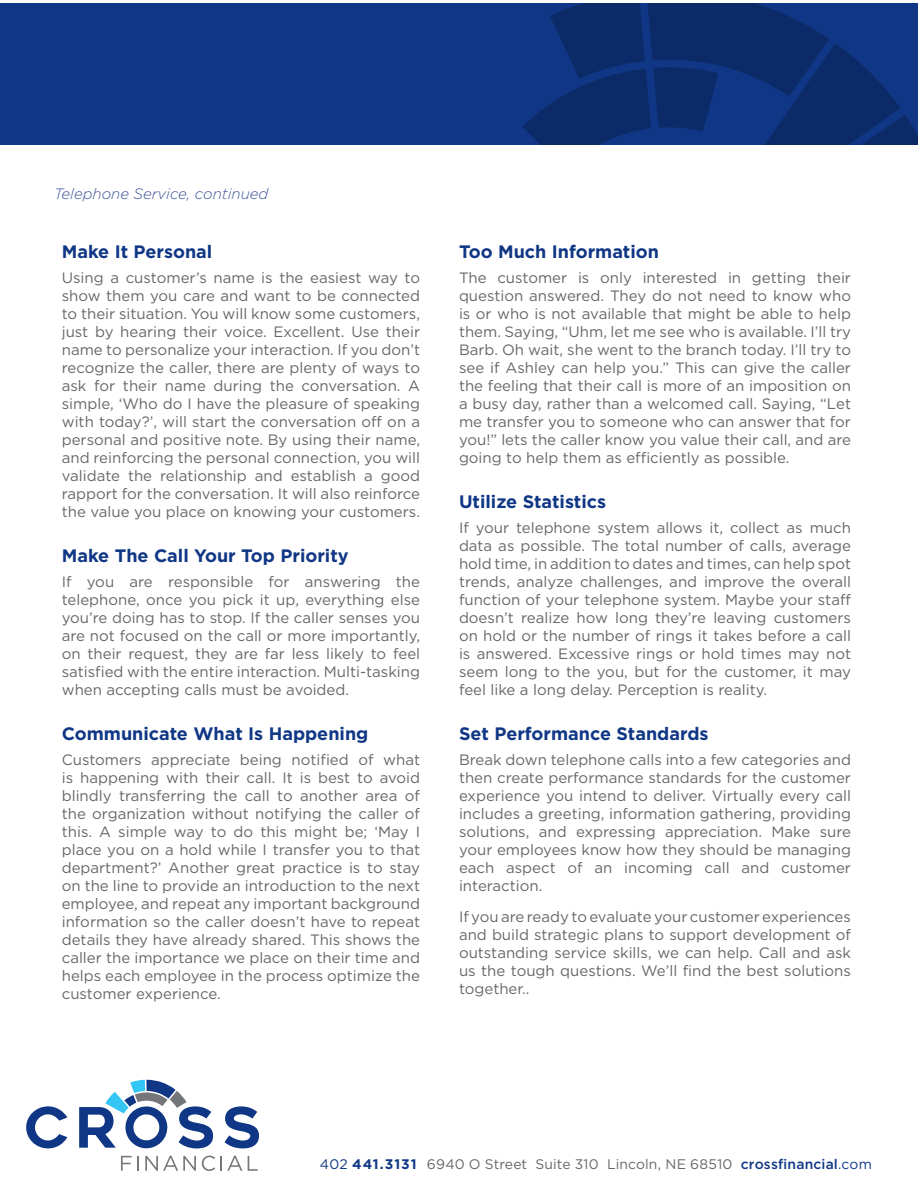
<style>
.page{position:relative;width:918px;height:1188px;background:#fff}
.page>*{position:absolute;margin:0;border:0;box-sizing:border-box;transform-origin:0 0}
.t1{font:700 18px "Gotham HTF";color:#103785}
.t2{font:15px/18px "Gotham HTF";color:#67676a;text-align:justify}
.t3{font:italic 300 15px "Gotham HTF";color:#3c5295}
.t4{font:13.8px "Gotham HTF";letter-spacing:.01em;color:#67676a}
.s1{color:#103785}
.s2{font-weight:700;color:#103785}
.s3{font-weight:500;color:#103785}
</style>
<div class="page">
<svg style="left:26px;top:1106px;width:41px;height:42px"></svg>
<svg style="left:225px;top:1106px;width:34px;height:42px"></svg>
<svg style="left:79px;top:1080px;width:134px;height:69px"></svg>
<svg style="left:121px;top:1156px;width:18px;height:15px"></svg>
<svg style="left:145px;top:1156px;width:51px;height:15px"></svg>
<svg style="left:202px;top:1156px;width:13px;height:15px"></svg>
<svg style="left:221px;top:1156px;width:21px;height:15px"></svg>
<svg style="left:248px;top:1156px;width:10px;height:15px"></svg>
<div style="left:0;top:4px;width:918px;height:141px;background:#103785"></div>
<svg style="left:522px;top:4px;width:396px;height:141px"></svg>
<p class="t3" style="left:54px;top:186px;width:216px">Telephone Service, continued</p>
<p class="t1" style="left:62px;top:242px;width:152px">Make It Personal</p>
<p class="t2" style="left:62px;top:269px;width:360px">Using a customer’s name is the easiest way to show them you care and want to be connected to their situation. You will know some customers, just by hearing their voice. Excellent. Use their name to personalize your interaction. If you don’t recognize the caller, there are plenty of ways to ask for their name during the conversation. A simple, ‘Who do I have the pleasure of speaking with today?’, will start the conversation off on a personal and positive note. By using their name, and reinforcing the personal connection, you will validate the relationship and establish a good rapport for the conversation. It will also reinforce the value you place on knowing your customers.</p>
<p class="t1" style="left:62px;top:545px;width:288px">Make The Call Your Top Priority</p>
<p class="t2" style="left:62px;top:572px;width:360px">If you are responsible for answering the telephone, once you pick it up, everything else you’re doing has to stop. If the caller senses you are not focused on the call or more importantly, on their request, they are far less likely to feel satisfied with the entire interaction. Multi-tasking when accepting calls must be avoided.</p>
<p class="t1" style="left:62px;top:723px;width:308px">Communicate What Is Happening</p>
<p class="t2" style="left:62px;top:750px;width:360px">Customers appreciate being notified of what is happening with their call. It is best to avoid blindly transferring the call to another area of the organization without notifying the caller of this. A simple way to do this might be; ‘May I place you on a hold while I transfer you to that department?’ Another great practice is to stay on the line to provide an introduction to the next employee, and repeat any important background information so the caller doesn’t have to repeat details they have already shared. This shows the caller the importance we place on their time and helps each employee in the process optimize the customer experience.</p>
<p class="t1" style="left:459px;top:242px;width:201px">Too Much Information</p>
<p class="t2" style="left:459px;top:269px;width:394px">The customer is only interested in getting their question answered. They do not need to know who is or who is not available that might be able to help them. Saying, “Uhm, let me see who is available. I’ll try Barb. Oh wait, she went to the branch today. I’ll try to see if Ashley can help you.” This can give the caller the feeling that their call is more of an imposition on a busy day, rather than a welcomed call. Saying, “Let me transfer you to someone who can answer that for you!” lets the caller know you value their call, and are going to help them as efficiently as possible.</p>
<p class="t1" style="left:459px;top:491px;width:149px">Utilize Statistics</p>
<p class="t2" style="left:459px;top:518px;width:394px">If your telephone system allows it, collect as much data as possible. The total number of calls, average hold time, in addition to dates and times, can help spot trends, analyze challenges, and improve the overall function of your telephone system. Maybe your staff doesn’t realize how long they’re leaving customers on hold or the number of rings it takes before a call is answered. Excessive rings or hold times may not seem long to the you, but for the customer, it may feel like a long delay. Perception is reality.</p>
<p class="t1" style="left:459px;top:723px;width:251px">Set Performance Standards</p>
<p class="t2" style="left:459px;top:750px;width:394px">Break down telephone calls into a few categories and then create performance standards for the customer experience you intend to deliver. Virtually every call includes a greeting, information gathering, providing solutions, and expressing appreciation. Make sure your employees know how they should be managing each aspect of an incoming call and customer interaction.</p>
<p class="t2" style="left:459px;top:908px;width:394px">If you are ready to evaluate your customer experiences and build strategic plans to support development of outstanding service skills, we can help. Call and ask us the tough questions. We’ll find the best solutions together..</p>
<p class="t4" style="left:320px;top:1157px;width:553px"><span class="s1">402</span> <span class="s2">441.3131</span> 6940 O Street Suite 310 Lincoln, NE 68510 <span class="s3">crossfinancial</span><span class="s1">.com</span></p>
</div>
